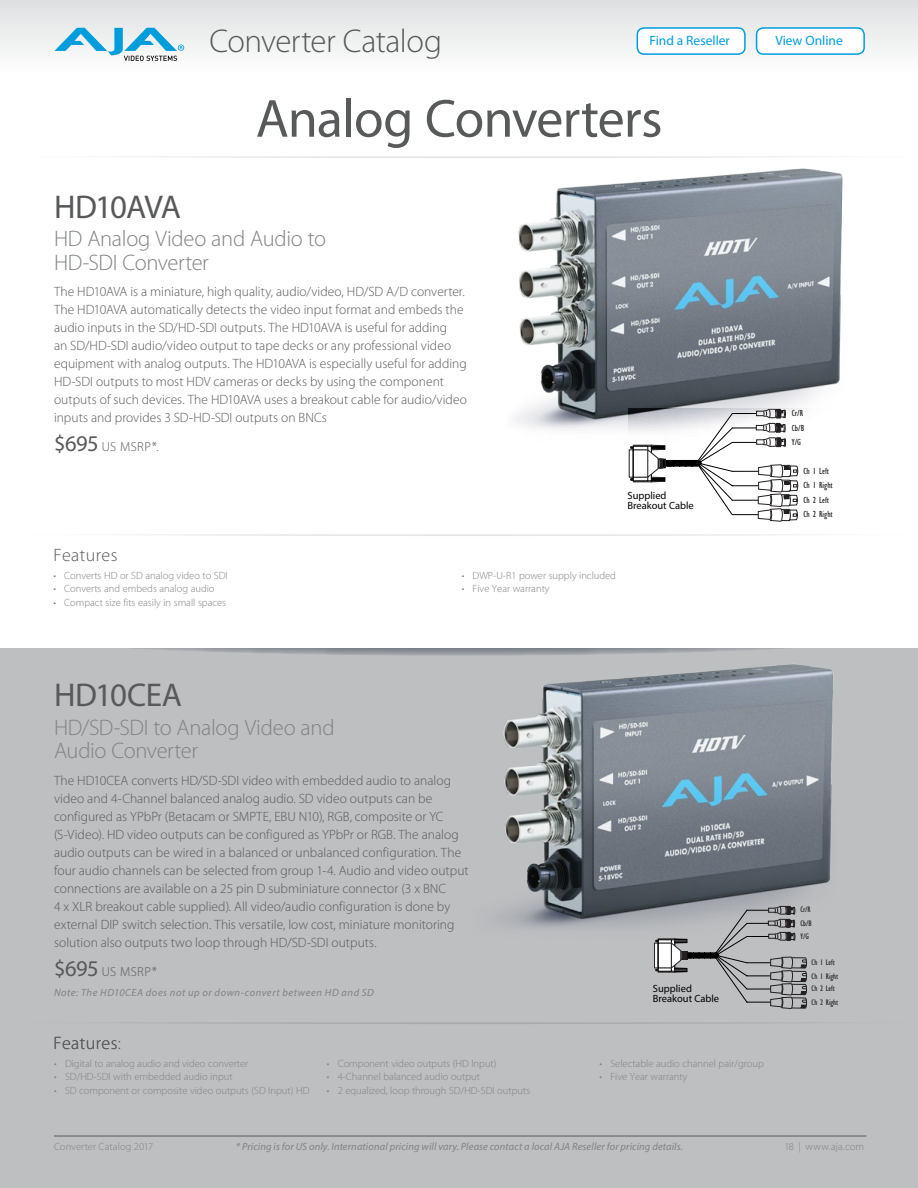
<style>
.page{position:relative;width:918px;height:1188px;background:#fff}
.page>*{position:absolute;margin:0;border:0;box-sizing:border-box;transform-origin:0 0}
.t1{font:54px "Myriad Pro";letter-spacing:-.015em;color:#58595b}
.t2{font:300 33px "Myriad Pro";letter-spacing:-.015em;color:#58595b}
.t3{font:33px "Myriad Pro";letter-spacing:-.015em;color:#58595b}
.t4{font:33px "Myriad Pro";letter-spacing:-.045em;color:#58595b}
.t5{font:300 22.5px/23.2px "Myriad Pro";letter-spacing:-.015em;color:#808285}
.t6{font:300 18px "Myriad Pro";letter-spacing:.02em;color:#58595b}
.t7{font:300 13.5px/18px "Myriad Pro";color:#58595b}
.t8{font:13.5px "Myriad Pro";color:#009ddc}
.t9{font:300 13.2px "Myriad Pro";letter-spacing:.035em;color:#58595b}
.t10{font:300 10.5px "Myriad Pro";color:#808285}
.t11{font:italic 10.5px "Myriad Pro";letter-spacing:.01em;color:#808285}
.t12{font:italic 10.5px "Myriad Pro";letter-spacing:.05em;color:#808285}
.t13{font:10.5px/9.6px "Myriad Pro";color:#000}
.t14{font:condensed 9.15px/14.4px "Gill Sans Std";color:#231f20}
.t15{font:condensed 8.4px/14px "Gill Sans Std";color:#231f20}
.s1{font-weight:400;font-size:22.5px}
.s2{font-size:13.5px}
</style>
<div class="page">
<div style="left:0;top:642px;width:918px;height:546px;background:#bdbfc1"></div>
<svg style="left:0;top:609px;width:918px;height:47px"></svg>
<div style="left:0;top:592px;width:918px;height:56px;background:#fff"></div>
<div style="left:0;top:0;width:918px;height:71px;background:linear-gradient(to bottom,#dee0e0,#fdfdfd)"></div>
<svg style="left:54px;top:28px;width:130px;height:33px"></svg>
<hr style="left:54px;top:1136px;width:812px;height:1px;background:#58595b">
<div style="left:757px;top:28px;width:107px;height:26px;background:#fff;border-radius:7px"></div>
<div style="left:756px;top:27px;width:109px;height:28px;border:2px solid #009ddc;border-radius:7px"></div>
<div style="left:637px;top:28px;width:108px;height:26px;background:#fff;border-radius:7px"></div>
<div style="left:637px;top:27px;width:109px;height:28px;border:2px solid #009ddc;border-radius:7px"></div>
<img style="left:515px;top:168px;width:328px;height:277px">
<svg style="left:629px;top:450px;width:4px;height:27px"></svg>
<svg style="left:633px;top:445px;width:14px;height:37px"></svg>
<svg style="left:633px;top:446px;width:14px;height:35px"></svg>
<div style="left:633px;top:450px;width:15px;height:27px;background:#fff;border:1px solid #000"></div>
<svg style="left:647px;top:409px;width:152px;height:113px"></svg>
<img style="left:502px;top:664px;width:331px;height:279px">
<hr style="left:655px;top:943px;width:3px;height:25px;background:#fff">
<div style="left:654px;top:943px;width:5px;height:25px;border:1px solid #231f20"></div>
<div style="left:658px;top:939px;width:17px;height:33px;background:#1a1a1a"></div>
<svg style="left:658px;top:940px;width:13px;height:31px"></svg>
<div style="left:658px;top:943px;width:13px;height:25px;background:#fff;border:1px solid #000"></div>
<svg style="left:671px;top:906px;width:136px;height:103px"></svg>
<h2 class="t2" style="left:210px;top:23px;width:234px">Converter Catalog</h2>
<p class="t8" style="left:650px;top:32px;width:82px">Find a Reseller</p>
<p class="t8" style="left:775px;top:32px;width:69px">View Online</p>
<h1 class="t1" style="left:256px;top:85px;width:408px">Analog Converters</h1>
<h2 class="t4" style="left:54px;top:186px;width:129px">HD10AVA</h2>
<h3 class="t5" style="left:54px;top:228px;width:274px">HD Analog Video and Audio to<br>HD-SDI Converter</h3>
<p class="t7" style="left:54px;top:283px;width:414px">The HD10AVA is a miniature, high quality, audio/video, HD/SD A/D converter.<br>The HD10AVA automatically detects the video input format and embeds the audio inputs in the SD/HD-SDI outputs. The HD10AVA is useful for adding<br>an SD/HD-SDI audio/video output to tape decks or any professional video equipment with analog outputs. The HD10AVA is especially useful for adding HD-SDI outputs to most HDV cameras or decks by using the component outputs of such devices. The HD10AVA uses a breakout cable for audio/video inputs and provides 3 SD-HD-SDI outputs on BNCs</p>
<p class="t9" style="left:54px;top:439px;width:106px"><span class="s1">$695</span> US MSRP<span class="s2">*.</span></p>
<p class="t13" style="left:628px;top:491px;width:68px">Supplied<br>Breakout Cable</p>
<h3 class="t6" style="left:53px;top:545px;width:65px">Features</h3>
<p class="t10" style="left:53px;top:570px;width:176px">• Converts HD or SD analog video to SDI</p>
<p class="t10" style="left:53px;top:583px;width:163px">• Converts and embeds analog audio</p>
<p class="t10" style="left:53px;top:597px;width:174px">• Compact size fits easily in small spaces</p>
<p class="t10" style="left:462px;top:570px;width:156px">• DWP-U-R1 power supply included</p>
<p class="t10" style="left:462px;top:583px;width:89px">• Five Year warranty</p>
<p class="t14" style="left:792px;top:406px;width:14px">Cr/R<br>Cb/B<br>Y/G</p>
<p class="t14" style="left:804px;top:464px;width:31px">Ch 1 Left<br>Ch 1 Right<br>Ch 2 Left</p>
<p class="t14" style="left:804px;top:507px;width:31px">Ch 2 Right</p>
<h2 class="t3" style="left:54px;top:675px;width:130px">HD10CEA</h2>
<h3 class="t5" style="left:54px;top:716px;width:282px">HD/SD-SDI to Analog Video and<br>Audio Converter</h3>
<p class="t7" style="left:54px;top:772px;width:416px">The HD10CEA converts HD/SD-SDI video with embedded audio to analog video and 4-Channel balanced analog audio. SD video outputs can be configured as YPbPr (Betacam or SMPTE, EBU N10), RGB, composite or YC (S-Video). HD video outputs can be configured as YPbPr or RGB. The analog audio outputs can be wired in a balanced or unbalanced configuration. The four audio channels can be selected from group 1-4. Audio and video output connections are available on a 25 pin D subminiature connector (3 x BNC<br>4 x XLR breakout cable supplied). All video/audio configuration is done by external DIP switch selection. This versatile, low cost, miniature monitoring solution also outputs two loop through HD/SD-SDI outputs.</p>
<p class="t9" style="left:54px;top:964px;width:105px"><span class="s1">$695</span> US MSRP<span class="s2">*</span></p>
<p class="t12" style="left:54px;top:986px;width:322px">Note: The HD10CEA does not up or down-convert between HD and SD</p>
<h3 class="t6" style="left:53px;top:1033px;width:69px">Features:</h3>
<p class="t10" style="left:54px;top:1058px;width:196px">• Digital to analog audio and video converter</p>
<p class="t10" style="left:54px;top:1071px;width:180px">• SD/HD-SDI with embedded audio input</p>
<p class="t10" style="left:54px;top:1085px;width:257px">• SD component or composite video outputs (SD Input) HD</p>
<p class="t10" style="left:327px;top:1058px;width:171px">• Component video outputs (HD Input)</p>
<p class="t10" style="left:327px;top:1071px;width:155px">• 4-Channel balanced audio output</p>
<p class="t10" style="left:327px;top:1085px;width:205px">• 2 equalized, loop through SD/HD-SDI outputs</p>
<p class="t13" style="left:653px;top:984px;width:68px">Supplied<br>Breakout Cable</p>
<p class="t10" style="left:600px;top:1058px;width:166px">• Selectable audio channel pair/group</p>
<p class="t10" style="left:600px;top:1071px;width:89px">• Five Year warranty</p>
<p class="t15" style="left:800px;top:903px;width:13px">Cr/R<br>Cb/B</p>
<p class="t15" style="left:800px;top:929px;width:10px">Y/G</p>
<p class="t15" style="left:812px;top:955px;width:28px">Ch 1 Left<br>Ch 1 Right</p>
<p class="t15" style="left:812px;top:981px;width:25px">Ch 2 Left</p>
<p class="t15" style="left:812px;top:995px;width:28px">Ch 2 Right</p>
<p class="t10" style="left:54px;top:1141px;width:101px">Converter Catalog 2017</p>
<p class="t11" style="left:236px;top:1140px;width:449px">* Pricing is for US only. International pricing will vary. Please contact a local AJA Reseller for pricing details.</p>
<p class="t10" style="left:784px;top:1141px;width:81px">18 | www.aja.com</p>
</div>
